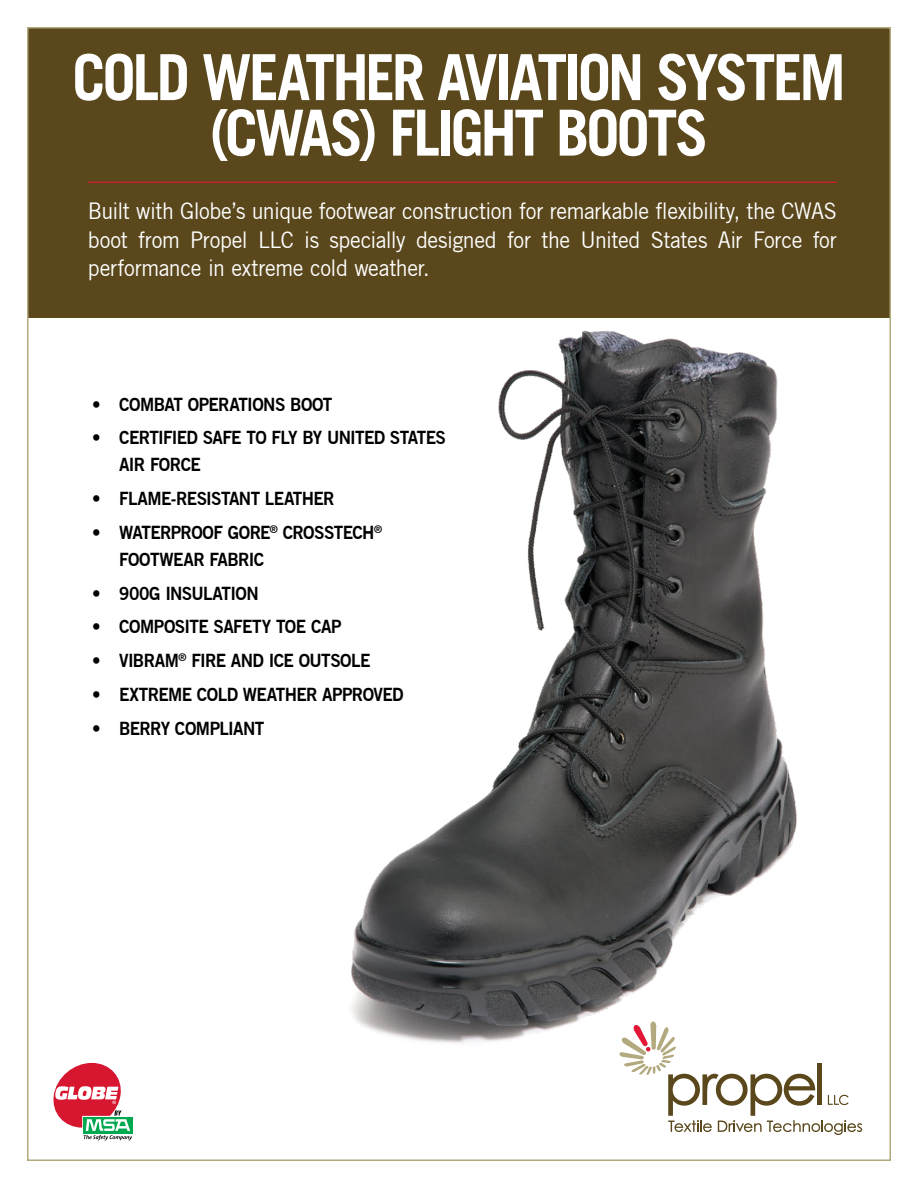
<style>
.page{position:relative;width:918px;height:1188px;background:#fff}
.page>*{position:absolute;margin:0;border:0;box-sizing:border-box;transform-origin:0 0}
.t1{font:700 63px/55.5px "Commerce S Si";letter-spacing:-.05em;color:#fff;text-align:center;scale:.95 1}
.t2{font:22.5px/28.5px "Commerce S Si";letter-spacing:-.015em;color:#fff;text-align:justify;scale:.95 1}
.t3{font:600 18px/27px "Commerce S Si";letter-spacing:-.035em;color:#000;scale:.95 1}
</style>
<div class="page">
<div style="left:27px;top:27px;width:864px;height:291px;background:#5a481c"></div>
<div style="left:83px;top:1117px;width:50px;height:16px;background:#00a94f"></div>
<svg style="left:53px;top:1063px;width:79px;height:77px"></svg>
<svg style="left:668px;top:1075px;width:194px;height:60px"></svg>
<div style="left:817px;top:1063px;width:5px;height:42px;background:#5a481c"></div>
<hr style="left:88px;top:182px;width:749px;height:1px;background:#e31837">
<img style="left:351px;top:330px;width:455px;height:745px">
<h1 class="t1" style="left:72px;top:49px;width:816px">COLD WEATHER AVIATION SYSTEM (CWAS) FLIGHT BOOTS</h1>
<p class="t2" style="left:88px;top:197px;width:790px">Built with Globe’s unique footwear construction for remarkable flexibility, the CWAS boot from Propel LLC is specially designed for the United States Air Force for performance in extreme cold weather.</p>
<p class="t3" style="left:92px;top:390px;width:254px">• COMBAT OPERATIONS BOOT</p>
<p class="t3" style="left:119px;top:424px;width:346px;text-indent:-27px">• CERTIFIED SAFE TO FLY BY UNITED STATES<br>AIR FORCE</p>
<p class="t3" style="left:92px;top:485px;width:257px">• FLAME-RESISTANT LEATHER</p>
<p class="t3" style="left:119px;top:519px;width:278px;text-indent:-27px">• WATERPROOF GORE<sup>®</sup> CROSSTECH<sup>®<br></sup>FOOTWEAR FABRIC</p>
<p class="t3" style="left:92px;top:579px;width:177px">• 900G INSULATION</p>
<p class="t3" style="left:92px;top:613px;width:264px">• COMPOSITE SAFETY TOE CAP</p>
<p class="t3" style="left:92px;top:647px;width:294px">• VIBRAM<sup>®</sup> FIRE AND ICE OUTSOLE</p>
<p class="t3" style="left:92px;top:681px;width:329px">• EXTREME COLD WEATHER APPROVED</p>
<p class="t3" style="left:92px;top:714px;width:183px">• BERRY COMPLIANT</p>
</div>
